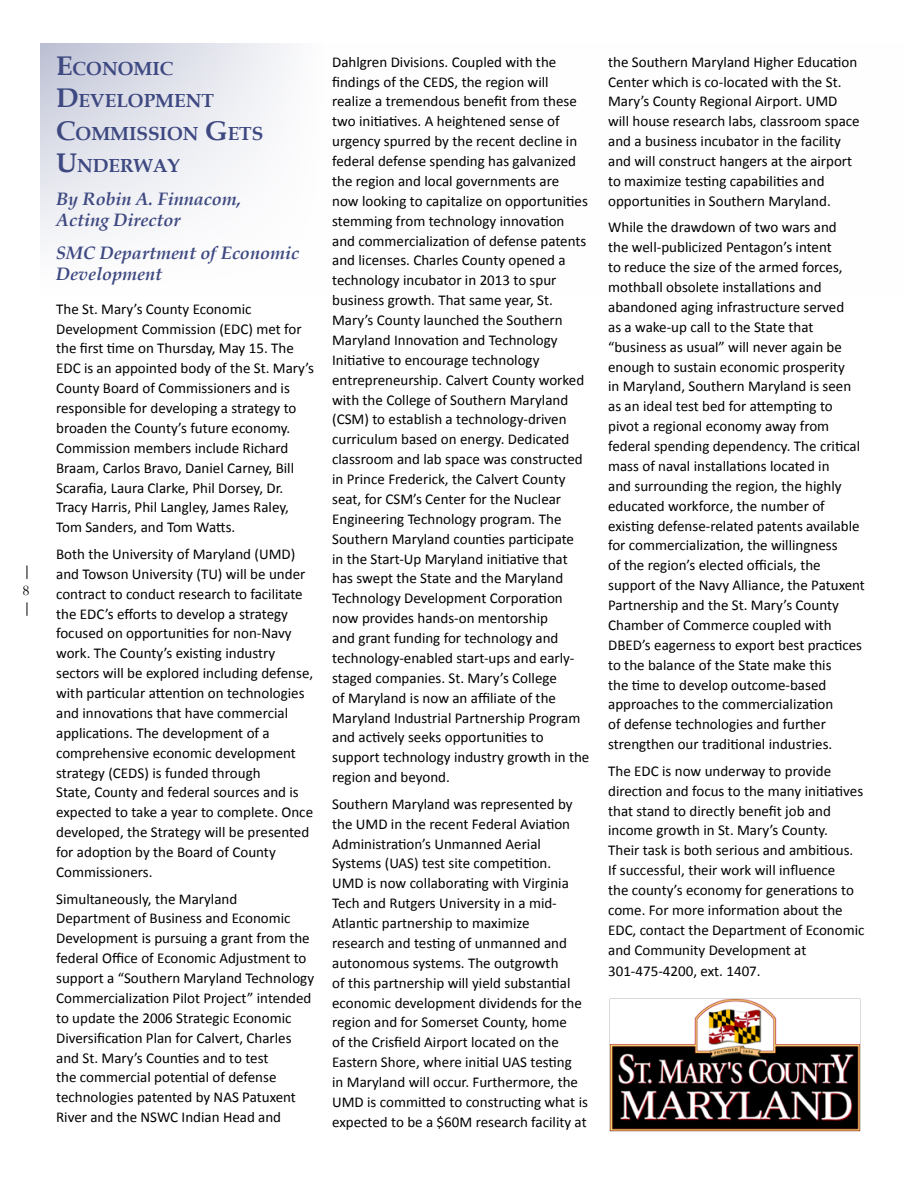
<style>
.page{position:relative;width:918px;height:1188px;background:#fff}
.page>*{position:absolute;margin:0;border:0;box-sizing:border-box;transform-origin:0 0}
.t1{font:700 18.9px/32.4px "Book Antiqua";color:#3e4981}
.t2{font:italic 700 18px/21px "Book Antiqua";color:#3e4981}
.t3{font:15px/20px "Calibri";color:#000}
.t4{font:15px "Garamond";color:#000}
.s1{font-size:27px}
</style>
<div class="page">
<svg style="left:40px;top:43px;width:246px;height:198px"></svg>
<svg style="left:27px;top:602px;width:1px;height:14px"></svg>
<svg style="left:27px;top:566px;width:1px;height:13px"></svg>
<img style="left:609px;top:999px;width:252px;height:133px">
<p class="t4" style="left:22px;top:580px;width:9px">8</p>
<p class="t1" style="left:56px;top:52px;width:207px"><span class="s1">E</span>CONOMIC<br><span class="s1">D</span>EVELOPMENT<br><span class="s1">C</span>OMMISSION <span class="s1">G</span>ETS<br><span class="s1">U</span>NDERWAY</p>
<p class="t2" style="left:56px;top:189px;width:187px">By Robin A. Finnacom,<br>Acting Director</p>
<p class="t2" style="left:56px;top:243px;width:244px">SMC Department of Economic<br>Development</p>
<p class="t3" style="left:56px;top:299px;width:259px">The St. Mary’s County Economic Development Commission (EDC) met for the first time on Thursday, May 15. The EDC is an appointed body of the St. Mary’s County Board of Commissioners and is responsible for developing a strategy to broaden the County’s future economy.<br>Commission members include Richard Braam, Carlos Bravo, Daniel Carney, Bill Scarafia, Laura Clarke, Phil Dorsey, Dr.<br>Tracy Harris, Phil Langley, James Raley, Tom Sanders, and Tom Watts.</p>
<p class="t3" style="left:56px;top:544px;width:259px">Both the University of Maryland (UMD) and Towson University (TU) will be under contract to conduct research to facilitate the EDC’s efforts to develop a strategy focused on opportunities for non-Navy work. The County’s existing industry sectors will be explored including defense, with particular attention on technologies and innovations that have commercial applications. The development of a comprehensive economic development strategy (CEDS) is funded through<br>State, County and federal sources and is expected to take a year to complete. Once developed, the Strategy will be presented for adoption by the Board of County Commissioners.</p>
<p class="t3" style="left:56px;top:889px;width:259px">Simultaneously, the Maryland Department of Business and Economic Development is pursuing a grant from the federal Office of Economic Adjustment to support a “Southern Maryland Technology Commercialization Pilot Project” intended to update the 2006 Strategic Economic Diversification Plan for Calvert, Charles and St. Mary’s Counties and to test<br>the commercial potential of defense technologies patented by NAS Patuxent River and the NSWC Indian Head and</p>
<p class="t3" style="left:332px;top:52px;width:259px">Dahlgren Divisions. Coupled with the findings of the CEDS, the region will realize a tremendous benefit from these two initiatives. A heightened sense of urgency spurred by the recent decline in federal defense spending has galvanized the region and local governments are<br>now looking to capitalize on opportunities stemming from technology innovation and commercialization of defense patents and licenses. Charles County opened a technology incubator in 2013 to spur business growth. That same year, St.<br>Mary’s County launched the Southern Maryland Innovation and Technology Initiative to encourage technology entrepreneurship. Calvert County worked with the College of Southern Maryland (CSM) to establish a technology-driven curriculum based on energy. Dedicated classroom and lab space was constructed in Prince Frederick, the Calvert County seat, for CSM’s Center for the Nuclear Engineering Technology program. The Southern Maryland counties participate<br>in the Start-Up Maryland initiative that has swept the State and the Maryland Technology Development Corporation now provides hands-on mentorship<br>and grant funding for technology and technology-enabled start-ups and early&shy;staged companies. St. Mary’s College<br>of Maryland is now an affiliate of the Maryland Industrial Partnership Program and actively seeks opportunities to support technology industry growth in the region and beyond.</p>
<p class="t3" style="left:332px;top:794px;width:257px">Southern Maryland was represented by the UMD in the recent Federal Aviation Administration’s Unmanned Aerial Systems (UAS) test site competition.<br>UMD is now collaborating with Virginia Tech and Rutgers University in a mid-Atlantic partnership to maximize<br>research and testing of unmanned and autonomous systems. The outgrowth<br>of this partnership will yield substantial economic development dividends for the region and for Somerset County, home<br>of the Crisfield Airport located on the Eastern Shore, where initial UAS testing<br>in Maryland will occur. Furthermore, the UMD is committed to constructing what is expected to be a $60M research facility at</p>
<p class="t3" style="left:608px;top:52px;width:253px">the Southern Maryland Higher Education Center which is co-located with the St.<br>Mary’s County Regional Airport. UMD will house research labs, classroom space and a business incubator in the facility and will construct hangers at the airport to maximize testing capabilities and opportunities in Southern Maryland.</p>
<p class="t3" style="left:608px;top:218px;width:258px">While the drawdown of two wars and<br>the well-publicized Pentagon’s intent<br>to reduce the size of the armed forces, mothball obsolete installations and abandoned aging infrastructure served<br>as a wake-up call to the State that “business as usual” will never again be enough to sustain economic prosperity<br>in Maryland, Southern Maryland is seen as an ideal test bed for attempting to pivot a regional economy away from federal spending dependency. The critical mass of naval installations located in<br>and surrounding the region, the highly educated workforce, the number of existing defense-related patents available for commercialization, the willingness<br>of the region’s elected officials, the support of the Navy Alliance, the Patuxent Partnership and the St. Mary’s County Chamber of Commerce coupled with DBED’s eagerness to export best practices to the balance of the State make this<br>the time to develop outcome-based approaches to the commercialization<br>of defense technologies and further strengthen our traditional industries.</p>
<p class="t3" style="left:608px;top:761px;width:258px">The EDC is now underway to provide direction and focus to the many initiatives that stand to directly benefit job and income growth in St. Mary’s County.<br>Their task is both serious and ambitious.<br>If successful, their work will influence<br>the county’s economy for generations to come. For more information about the EDC, contact the Department of Economic and Community Development at 301-475-4200, ext. 1407.</p>
</div>
